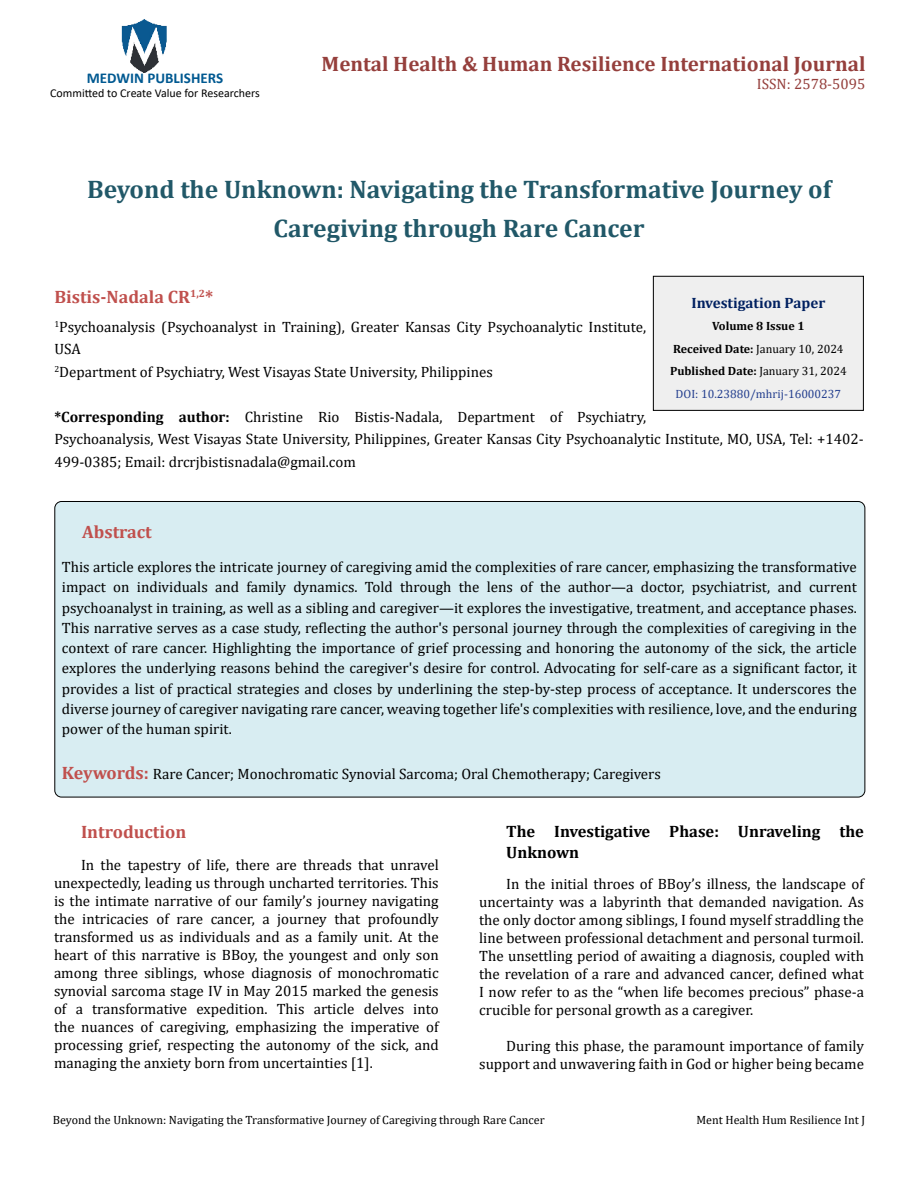
<style>
.page{position:relative;width:918px;height:1188px;background:#fff}
.page>*{position:absolute;margin:0;border:0;box-sizing:border-box;transform-origin:0 0}
.t1{font:700 25.5px/39px "Cambria";color:#215868;text-align:center}
.t2{font:700 21px "Cambria";color:#953f3c}
.t3{font:700 18px "Cambria";color:#c0504d}
.t4{font:700 16.5px/21px "Cambria";color:#000}
.t5{font:15px/18px "Cambria";color:#000;text-align:justify}
.t6{font:700 15px "Cambria";color:#002060}
.t7{font:700 15px "Calibri";color:#005991}
.t8{font:15px "Cambria";color:#953f3c}
.t9{font:12px "Cambria";color:#000}
.t10{font:700 12px/22.5px "Cambria";color:#000;text-align:center}
.t11{font:12px "Calibri";color:#000}
.s1{font-weight:700}
.s2{font-weight:400}
.s3{font-weight:400;color:#25408f}
.s4{font-weight:700;font-size:18px;color:#c0504d}
</style>
<div class="page">
<img style="left:121px;top:19px;width:46px;height:54px">
<div style="left:653px;top:276px;width:210px;height:134px;background:#efefef"></div>
<div style="left:653px;top:276px;width:211px;height:135px;border:1px solid #000"></div>
<div style="left:55px;top:501px;width:810px;height:296px;background:#d8edf2;border-radius:7px"></div>
<p class="t7" style="left:87px;top:67px;width:138px">MEDWIN PUBLISHERS</p>
<p class="t11" style="left:50px;top:85px;width:211px">Committed to Create Value for Researchers</p>
<h2 class="t2" style="left:322px;top:49px;width:545px">Mental Health &amp; Human Resilience International Journal</h2>
<p class="t8" style="left:757px;top:75px;width:110px">ISSN: 2578-5095</p>
<h1 class="t1" style="left:87px;top:169px;width:745px">Beyond the Unknown: Navigating the Transformative Journey of<br>Caregiving through Rare Cancer</h1>
<p class="t3" style="left:54px;top:284px;width:160px">Bistis-Nadala CR<sup>1,2</sup>*</p>
<p class="t5" style="left:54px;top:315px;width:593px;line-height:22.5px;text-align:left"><sup>1</sup>Psychoanalysis (Psychoanalyst in Training), Greater Kansas City Psychoanalytic Institute,<br>USA<br><sup>2</sup>Department of Psychiatry, West Visayas State University, Philippines</p>
<p class="t5" style="left:54px;top:405px;width:811px;line-height:22.5px;text-align:left"><span class="s1">*Corresponding author:</span> Christine Rio Bistis-Nadala, Department of Psychiatry,<br>Psychoanalysis, West Visayas State University, Philippines, Greater Kansas City Psychoanalytic Institute, MO, USA, Tel: +1402-<br>499-0385; Email: drcrjbistisnadala@gmail.com</p>
<p class="t6" style="left:691px;top:292px;width:135px">Investigation Paper</p>
<p class="t10" style="left:670px;top:315px;width:178px">Volume 8 Issue 1<br>Received Date: <span class="s2">January 10, 2024<br></span>Published Date: <span class="s2">January 31, 2024<br></span><span class="s3">DOI: 10.23880/mhrij-16000237</span></p>
<p class="t3" style="left:82px;top:520px;width:71px">Abstract</p>
<p class="t5" style="left:62px;top:557px;width:797px;line-height:20.2px">This article explores the intricate journey of caregiving amid the complexities of rare cancer, emphasizing the transformative impact on individuals and family dynamics. Told through the lens of the author—a doctor, psychiatrist, and current psychoanalyst in training, as well as a sibling and caregiver—it explores the investigative, treatment, and acceptance phases.<br>This narrative serves as a case study, reflecting the author's personal journey through the complexities of caregiving in the context of rare cancer. Highlighting the importance of grief processing and honoring the autonomy of the sick, the article explores the underlying reasons behind the caregiver's desire for control. Advocating for self-care as a significant factor, it provides a list of practical strategies and closes by underlining the step-by-step process of acceptance. It underscores the diverse journey of caregiver navigating rare cancer, weaving together life's complexities with resilience, love, and the enduring power of the human spirit.</p>
<p class="t5" style="left:62px;top:765px;width:600px"><span class="s4">Keywords:</span> Rare Cancer; Monochromatic Synovial Sarcoma; Oral Chemotherapy; Caregivers</p>
<p class="t3" style="left:81px;top:819px;width:107px">Introduction</p>
<p class="t5" style="left:54px;top:855px;width:386px;text-indent:27px">In the tapestry of life, there are threads that unravel unexpectedly, leading us through uncharted territories. This is the intimate narrative of our family’s journey navigating the intricacies of rare cancer, a journey that profoundly transformed us as individuals and as a family unit. At the heart of this narrative is BBoy, the youngest and only son among three siblings, whose diagnosis of monochromatic synovial sarcoma stage IV in May 2015 marked the genesis of a transformative expedition. This article delves into the nuances of caregiving, emphasizing the imperative of processing grief, respecting the autonomy of the sick, and managing the anxiety born from uncertainties [1].</p>
<p class="t4" style="left:506px;top:820px;width:359px">The Investigative Phase: Unraveling the<br>Unknown</p>
<p class="t5" style="left:479px;top:875px;width:386px;text-indent:27px">In the initial throes of BBoy’s illness, the landscape of uncertainty was a labyrinth that demanded navigation. As the only doctor among siblings, I found myself straddling the line between professional detachment and personal turmoil.<br>The unsettling period of awaiting a diagnosis, coupled with the revelation of a rare and advanced cancer, defined what I now refer to as the “when life becomes precious” phase-a crucible for personal growth as a caregiver.</p>
<p class="t5" style="left:479px;top:1037px;width:386px;text-align:right">During this phase, the paramount importance of family support and unwavering faith in God or higher being became</p>
<p class="t9" style="left:53px;top:1113px;width:493px">Beyond the Unknown: Navigating the Transformative Journey of Caregiving through Rare Cancer</p>
<p class="t9" style="left:697px;top:1113px;width:170px">Ment Health Hum Resilience Int J</p>
</div>
